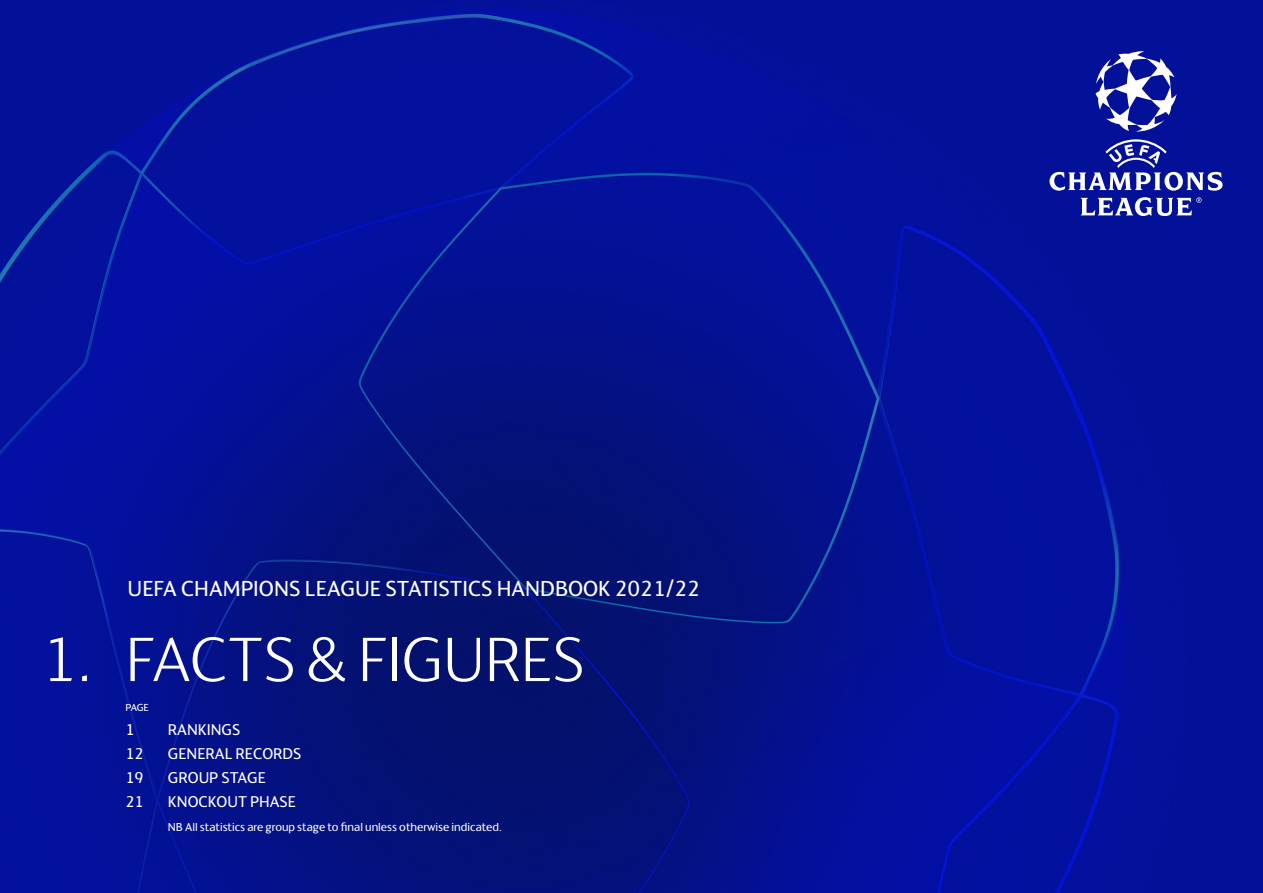
<style>
.page{position:relative;width:1263px;height:893px;background:#fff}
.page>*{position:absolute;margin:0;border:0;box-sizing:border-box;transform-origin:0 0}
.Contents_1{font:300 69px "Champions";color:#fff}
.Title_1_black___cya{font:24px "Champions";color:#fff}
.Contents_1-2{font:17.25px "Champions";color:#fff}
.Contents_1-3{font:12.75px "Champions";color:#fff}
.Contents_1-4{font:11.25px "Champions";color:#fff}
</style>
<div class="page">
<img style="left:0;top:0;width:1263px;height:893px">
<svg style="left:1049px;top:51px;width:173px;height:165px;background:#2c38a8"></svg>
<p class="Title_1_black___cya" style="left:128px;top:570px;width:574px">UEFA CHAMPIONS LEAGUE STATISTICS HANDBOOK 2021/22</p>
<p class="Contents_1" style="left:40px;top:612px;width:546px">1. FACTS &amp; FIGURES</p>
<p class="Contents_1-4" style="left:125px;top:699px;width:25px">PAGE</p>
<p class="Contents_1-2" style="left:125px;top:717px;width:11px">1</p>
<p class="Contents_1-2" style="left:168px;top:717px;width:74px">RANKINGS</p>
<p class="Contents_1-2" style="left:125px;top:741px;width:20px">12</p>
<p class="Contents_1-2" style="left:168px;top:741px;width:135px">GENERAL RECORDS</p>
<p class="Contents_1-2" style="left:125px;top:765px;width:20px">19</p>
<p class="Contents_1-2" style="left:168px;top:765px;width:99px">GROUP STAGE</p>
<p class="Contents_1-2" style="left:125px;top:789px;width:20px">21</p>
<p class="Contents_1-2" style="left:168px;top:789px;width:130px">KNOCKOUT PHASE</p>
<p class="Contents_1-3" style="left:168px;top:818px;width:336px">NB All statistics are group stage to final unless otherwise indicated.</p>
</div>
